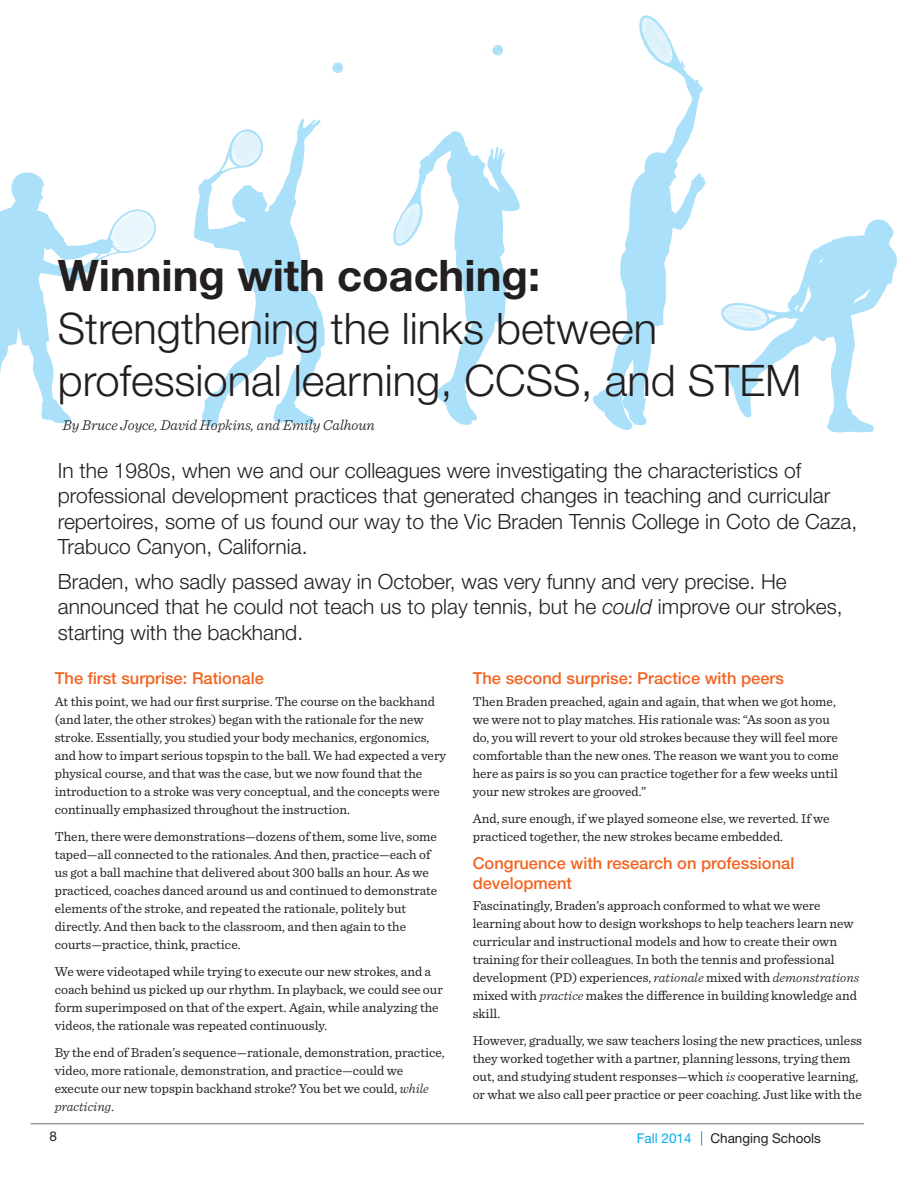
<style>
.page{position:relative;width:918px;height:1188px;background:#fff}
.page>*{position:absolute;margin:0;border:0;box-sizing:border-box;transform-origin:0 0}
.t1{font:300 43.5px/52.2px "Helvetica Neue";color:#231f20}
.t2{font:700 43.5px "Helvetica Neue";color:#231f20}
.t3{font:300 21px/25.5px "Helvetica Neue";color:#231f20}
.t4{font:500 16.5px/19.5px "Helvetica Neue";color:#f36421}
.t5{font:italic 300 15px "Sentinel";color:#231f20}
.t6{font:13.5px/18px "Sentinel";color:#231f20}
.t7{font:13.5px "Helvetica Neue";color:#231f20}
.t8{font:13.5px "Helvetica Neue";color:#00aeef}
.s1{font-style:italic}
.s2{font-weight:300;font-style:italic}
</style>
<div class="page">
<hr style="left:31px;top:1123px;width:833px;height:1px;background:#6c6d70">
<svg style="left:701px;top:1131px;width:1px;height:15px"></svg>
<svg style="left:492px;top:45px;width:11px;height:11px"></svg>
<svg style="left:393px;top:131px;width:127px;height:294px"></svg>
<svg style="left:593px;top:15px;width:113px;height:415px"></svg>
<svg style="left:194px;top:118px;width:131px;height:309px"></svg>
<svg style="left:332px;top:62px;width:11px;height:11px"></svg>
<svg style="left:721px;top:219px;width:176px;height:214px"></svg>
<svg style="left:0;top:172px;width:156px;height:251px"></svg>
<h1 class="t2" style="left:58px;top:249px;width:484px">Winning with coaching:</h1>
<h1 class="t1" style="left:58px;top:301px;width:745px">Strengthening the links between professional learning, CCSS, and STEM</h1>
<p class="t5" style="left:63px;top:414px;width:314px">By Bruce Joyce, David Hopkins, and Emily Calhoun</p>
<p class="t3" style="left:58px;top:457px;width:801px">In the 1980s, when we and our colleagues were investigating the characteristics of professional development practices that generated changes in teaching and curricular repertoires, some of us found our way to the Vic Braden Tennis College in Coto de Caza, Trabuco Canyon, California.</p>
<h2 class="t3" style="left:58px;top:568px;width:786px">Braden, who sadly passed away in October, was very funny and very precise. He announced that he could not teach us to play tennis, but he <span class="s1">could</span> improve our strokes, starting with the backhand.</h2>
<p class="t4" style="left:55px;top:668px;width:211px">The first surprise: Rationale</p>
<p class="t6" style="left:55px;top:692px;width:393px">At this point, we had our first surprise. The course on the backhand (and later, the other strokes) began with the rationale for the new stroke. Essentially, you studied your body mechanics, ergonomics, and how to impart serious topspin to the ball. We had expected a very physical course, and that was the case, but we now found that the introduction to a stroke was very conceptual, and the concepts were continually emphasized throughout the instruction.</p>
<p class="t6" style="left:55px;top:827px;width:384px">Then, there were demonstrations—dozens of them, some live, some taped—all connected to the rationales. And then, practice—each of us got a ball machine that delivered about 300 balls an hour. As we practiced, coaches danced around us and continued to demonstrate elements of the stroke, and repeated the rationale, politely but directly. And then back to the classroom, and then again to the courts—practice, think, practice.</p>
<p class="t6" style="left:55px;top:962px;width:390px">We were videotaped while trying to execute our new strokes, and a coach behind us picked up our rhythm. In playback, we could see our form superimposed on that of the expert. Again, while analyzing the videos, the rationale was repeated continuously.</p>
<p class="t6" style="left:55px;top:1043px;width:392px">By the end of Braden’s sequence—rationale, demonstration, practice, video, more rationale, demonstration, and practice—could we execute our new topspin backhand stroke? You bet we could, <span class="s2">while practicing</span>.</p>
<p class="t4" style="left:473px;top:668px;width:313px">The second surprise: Practice with peers</p>
<p class="t6" style="left:473px;top:692px;width:367px">Then Braden preached, again and again, that when we got home, we were not to play matches. His rationale was: “As soon as you do, you will revert to your old strokes because they will feel more comfortable than the new ones. The reason we want you to come here as pairs is so you can practice together for a few weeks until your new strokes are grooved.”</p>
<p class="t6" style="left:473px;top:809px;width:359px">And, sure enough, if we played someone else, we reverted. If we practiced together, the new strokes became embedded.</p>
<p class="t4" style="left:473px;top:854px;width:323px">Congruence with research on professional development</p>
<p class="t6" style="left:473px;top:896px;width:388px">Fascinatingly, Braden’s approach conformed to what we were learning about how to design workshops to help teachers learn new curricular and instructional models and how to create their own training for their colleagues. In both the tennis and professional development (PD) experiences, <span class="s2">rationale</span> mixed with <span class="s2">demonstrations </span>mixed with <span class="s2">practice</span> makes the difference in building knowledge and skill.</p>
<p class="t6" style="left:473px;top:1031px;width:391px">However, gradually, we saw teachers losing the new practices, unless they worked together with a partner, planning lessons, trying them out, and studying student responses—which <span class="s2">is</span> cooperative learning, or what we also call peer practice or peer coaching. Just like with the</p>
<p class="t7" style="left:50px;top:1128px;width:9px">8</p>
<p class="t8" style="left:637px;top:1131px;width:56px">Fall 2014</p>
<p class="t7" style="left:710px;top:1131px;width:112px">Changing Schools</p>
</div>
